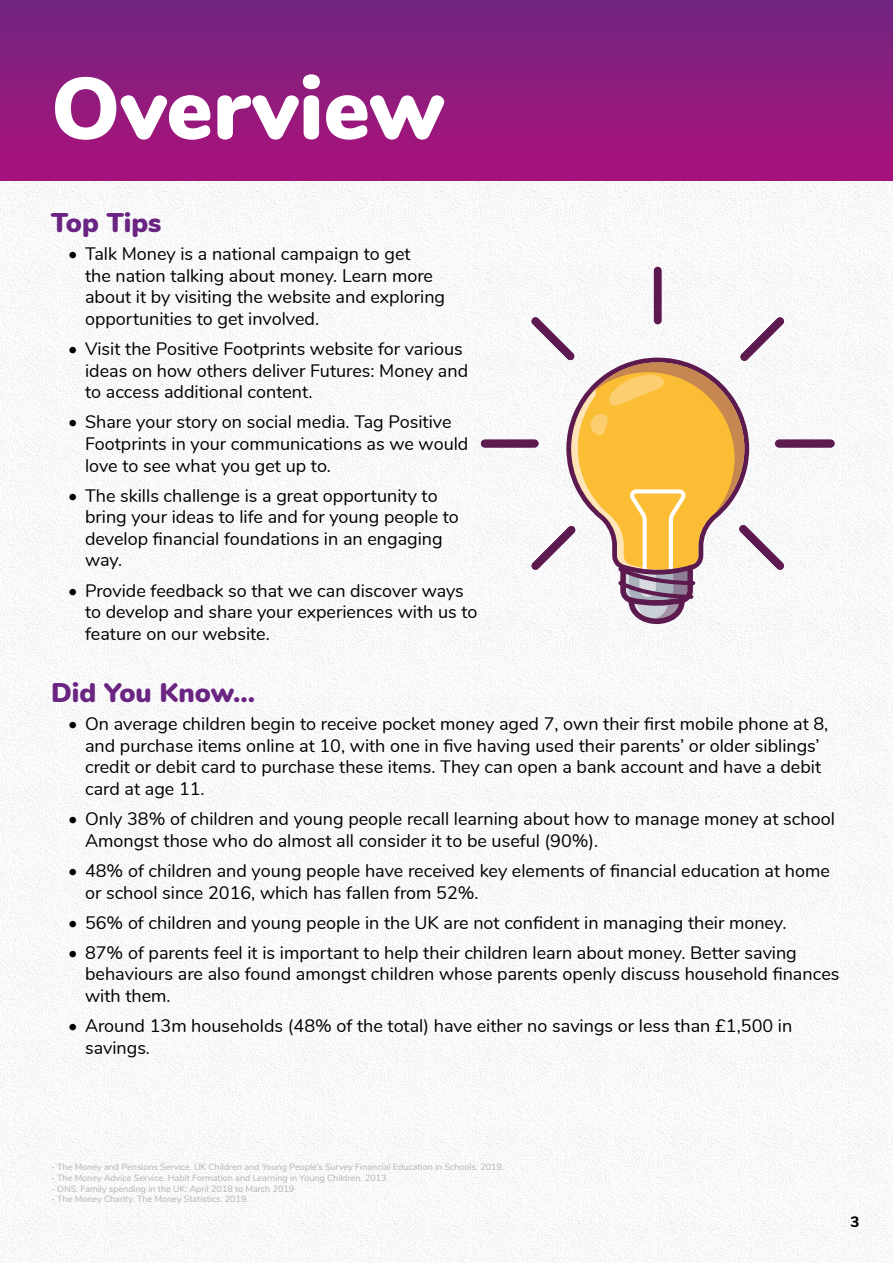
<style>
.page{position:relative;width:893px;height:1263px;background:#fff}
.page>*{position:absolute;margin:0;border:0;box-sizing:border-box;transform-origin:0 0}
.t1{font:900 87px "Nunito";color:#fff}
.t2{font:900 27px "Nunito";color:#6a2481}
.t3{font:18px/21.6px "Nunito";color:#000}
.t4{font:800 15px "Nunito";color:#000}
.t5{font:9px "Nunito";color:#b3b2b2}
</style>
<div class="page">
<img style="left:0;top:181px;width:893px;height:1082px">
<div style="left:0;top:0;width:893px;height:181px;background:linear-gradient(to bottom,#712580,#aa127a)"></div>
<div style="left:775px;top:440px;width:60px;height:7px;background:#5d1a4f;border-radius:4px"></div>
<div style="left:481px;top:440px;width:57px;height:7px;background:#5d1a4f;border-radius:4px"></div>
<div style="left:654px;top:267px;width:8px;height:57px;background:#5d1a4f;border-radius:4px"></div>
<svg style="left:531px;top:317px;width:253px;height:311px"></svg>
<p class="t1" style="left:51px;top:44px;width:395px">Overview</p>
<p class="t2" style="left:51px;top:203px;width:112px">Top Tips</p>
<p class="t3" style="left:85px;top:242px;width:362px;text-indent:-17px">• Talk Money is a national campaign to get<br>the nation talking about money. Learn more about it by visiting the website and exploring opportunities to get involved.</p>
<p class="t3" style="left:85px;top:337px;width:385px;text-indent:-17px">• Visit the Positive Footprints website for various ideas on how others deliver Futures: Money and to access additional content.</p>
<p class="t3" style="left:85px;top:410px;width:385px;text-indent:-17px">• Share your story on social media. Tag Positive<br>Footprints in your communications as we would love to see what you get up to.</p>
<p class="t3" style="left:85px;top:484px;width:375px;text-indent:-17px">• The skills challenge is a great opportunity to bring your ideas to life and for young people to develop financial foundations in an engaging way.</p>
<p class="t3" style="left:85px;top:578px;width:394px;text-indent:-17px">• Provide feedback so that we can discover ways to develop and share your experiences with us to feature on our website.</p>
<p class="t2" style="left:51px;top:673px;width:206px">Did You Know…</p>
<p class="t3" style="left:85px;top:712px;width:745px;text-indent:-17px">• On average children begin to receive pocket money aged 7, own their first mobile phone at 8, and purchase items online at 10, with one in five having used their parents’ or older siblings’ credit or debit card to purchase these items. They can open a bank account and have a debit card at age 11.</p>
<p class="t3" style="left:85px;top:807px;width:751px;text-indent:-17px">• Only 38% of children and young people recall learning about how to manage money at school<br>Amongst those who do almost all consider it to be useful (90%).</p>
<p class="t3" style="left:85px;top:859px;width:746px;text-indent:-17px">• 48% of children and young people have received key elements of financial education at home or school since 2016, which has fallen from 52%.</p>
<p class="t3" style="left:68px;top:910px;width:720px">• 56% of children and young people in the UK are not confident in managing their money.</p>
<p class="t3" style="left:85px;top:941px;width:756px;text-indent:-17px">• 87% of parents feel it is important to help their children learn about money. Better saving behaviours are also found amongst children whose parents openly discuss household finances with them.</p>
<p class="t3" style="left:85px;top:1014px;width:709px;text-indent:-17px">• Around 13m households (48% of the total) have either no savings or less than £1,500 in savings.</p>
<p class="t5" style="left:51px;top:1160px;width:454px">- The Money and Pensions Service. UK Children and Young People’s Survey Financial Education in Schools. 2019.</p>
<p class="t5" style="left:51px;top:1171px;width:337px">- The Money Advice Service. Habit Formation and Learning in Young Children. 2013</p>
<p class="t5" style="left:51px;top:1182px;width:245px">- ONS. Family spending in the UK: April 2018 to March 2019</p>
<p class="t5" style="left:51px;top:1193px;width:199px">- The Money Charity. The Money Statistics. 2019.</p>
<p class="t4" style="left:850px;top:1211px;width:10px">3</p>
</div>
